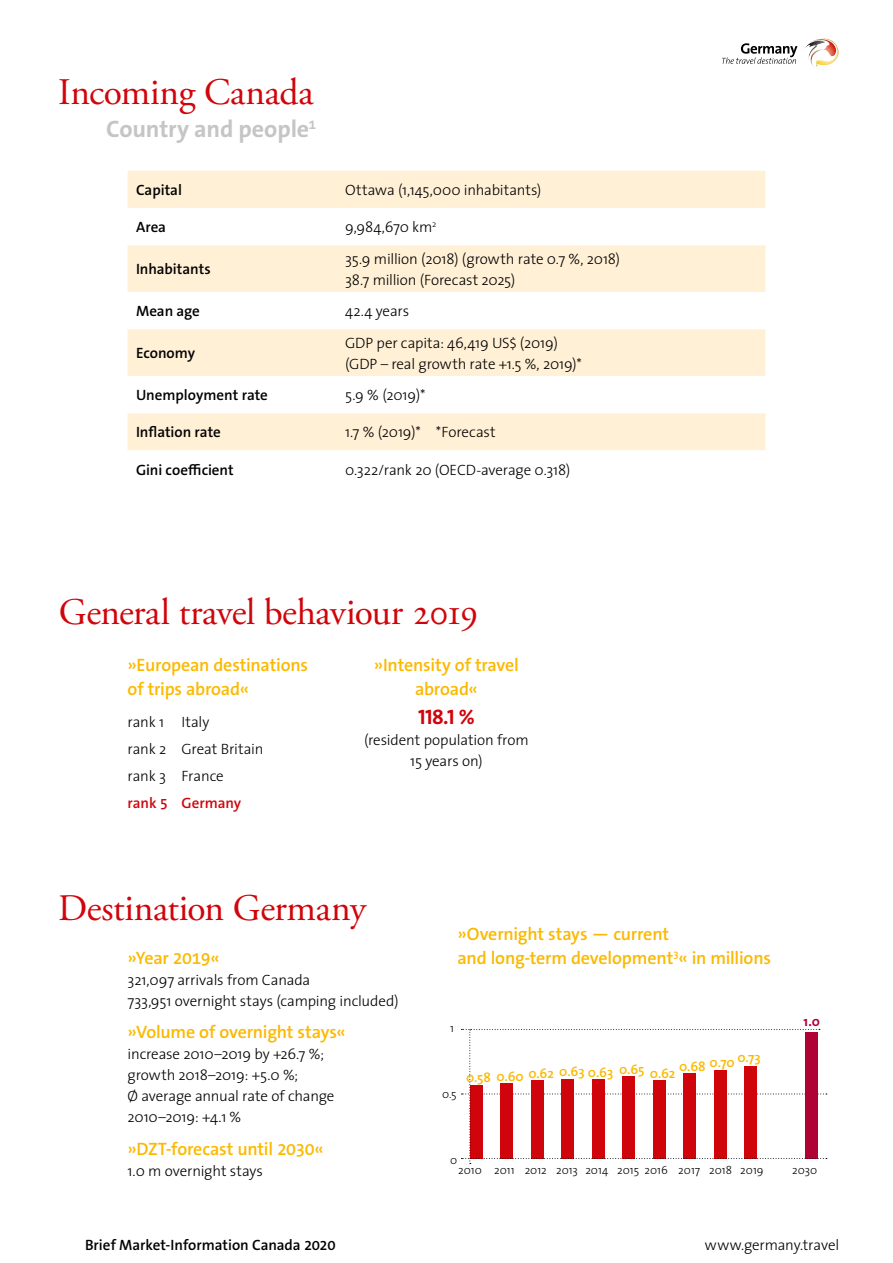
<style>
.page{position:relative;width:893px;height:1263px;background:#fff}
.page>*{position:absolute;margin:0;border:0;box-sizing:border-box;transform-origin:0 0}
.DZT_Diagramm__Balken{font:168.3px "Chartwell Bars Vertical";color:#d0050b}
.DZT_H1{font:37.5px "Adobe Garamond Pro";letter-spacing:-.01em;color:#d0050b}
.DZT_H2{font:24px "The Sans LP7 Bld";letter-spacing:-.005em;color:#c5c5c6}
.Auslandsreiseintensi{font:700 21px "The Sans Os F";color:#d0050b}
.DZT_H3{font:18px/24px "The Sans LP6 Se Bld";letter-spacing:-.01em;color:#fbb900}
.DZT_H3__zentriert{font:18px/24px "The Sans LP6 Se Bld";letter-spacing:-.01em;color:#fbb900;text-align:center}
.DZT_COPY{font:300 15px/21px "The Sans";letter-spacing:-.01em;color:#000}
.DZT_H3-2{font:300 15px/21px "The Sans";letter-spacing:-.01em;color:#000}
.DZT_Copy__fett{font:15px "The Sans LP6 Se Bld";letter-spacing:-.005em;color:#000}
.DZT_Copy__Reiseverha{font:300 15px "The Sans";letter-spacing:-.01em;color:#000}
.Auslandsreiseintensi-2{font:300 15px/21px "The Sans";letter-spacing:-.005em;color:#000;text-align:center}
.DZT_Copy__Reiseverha-2{font:15px "The Sans LP6 Se Bld";letter-spacing:-.01em;color:#d0050b}
.DZT_Diagramme__Zahle{font:600 13.5px "The Sans Os F";letter-spacing:-.005em;color:#fbb900}
.DZT_Diagramme__Zahl{font:700 13.5px "The Sans Os F";color:#af0333}
.DZT_Diagramm__Balken-2{font:300 11.55px "The Sans Os F";color:#000}
.s1{color:#e57b5c}
.s2{color:#af0333}
</style>
<div class="page">
<img style="left:804px;top:38px;width:34px;height:32px">
<svg style="left:722px;top:43px;width:75px;height:21px"></svg>
<div style="left:128px;top:171px;width:637px;height:37px;background:#fff0d6"></div>
<svg style="left:128px;top:245px;width:637px;height:205px;fill:#fff0d6"></svg>
<svg style="left:461px;top:1029px;width:366px;height:135px"></svg>
<p class="DZT_H1" style="left:58px;top:69px;width:257px">Incoming Canada</p>
<p class="DZT_H2" style="left:106px;top:113px;width:211px">Country and people<sup>1</sup></p>
<p class="DZT_Copy__fett" style="left:136px;top:180px;width:47px">Capital</p>
<p class="DZT_COPY" style="left:345px;top:179px;width:198px">Ottawa (1,145,000 inhabitants)</p>
<p class="DZT_Copy__fett" style="left:136px;top:217px;width:32px">Area</p>
<p class="DZT_COPY" style="left:345px;top:216px;width:93px">9,984,670 km<sup>2</sup></p>
<p class="DZT_Copy__fett" style="left:136px;top:259px;width:76px">Inhabitants</p>
<p class="DZT_COPY" style="left:345px;top:248px;width:276px">35.9 million (2018) (growth rate 0.7 %, 2018)<br>38.7 million (Forecast 2025)</p>
<p class="DZT_Copy__fett" style="left:136px;top:301px;width:65px">Mean age</p>
<p class="DZT_COPY" style="left:345px;top:300px;width:66px">42.4 years</p>
<p class="DZT_Copy__fett" style="left:136px;top:343px;width:61px">Economy</p>
<p class="DZT_COPY" style="left:345px;top:332px;width:238px">GDP per capita: 46,419 US$ (2019) (GDP – real growth rate +1.5 %, 2019)*</p>
<p class="DZT_Copy__fett" style="left:136px;top:385px;width:133px">Unemployment rate</p>
<p class="DZT_COPY" style="left:345px;top:384px;width:82px">5.9 % (2019)*</p>
<p class="DZT_Copy__fett" style="left:136px;top:423px;width:86px">Inflation rate</p>
<p class="DZT_COPY" style="left:345px;top:421px;width:152px">1.7 % (2019)* *Forecast</p>
<p class="DZT_Copy__fett" style="left:136px;top:460px;width:99px">Gini coefficient</p>
<p class="DZT_COPY" style="left:345px;top:458px;width:227px">0.322/rank 20 (OECD-average 0.318)</p>
<p class="DZT_H1" style="left:59px;top:589px;width:421px">General travel behaviour 2019</p>
<p class="DZT_H3" style="left:128px;top:653px;width:182px">»European destinations of trips abroad«</p>
<p class="DZT_Copy__Reiseverha" style="left:128px;top:709px;width:83px">rank 1 Italy</p>
<p class="DZT_Copy__Reiseverha" style="left:128px;top:736px;width:137px">rank 2 Great Britain</p>
<p class="DZT_Copy__Reiseverha" style="left:128px;top:763px;width:98px">rank 3 France</p>
<p class="DZT_Copy__Reiseverha-2" style="left:128px;top:793px;width:115px">rank 5 Germany</p>
<p class="DZT_H3__zentriert" style="left:374px;top:653px;width:147px">»Intensity of travel abroad«</p>
<p class="Auslandsreiseintensi" style="left:418px;top:703px;width:58px">118.1 %</p>
<p class="Auslandsreiseintensi-2" style="left:364px;top:729px;width:166px">(resident population from<br>15 years on)</p>
<p class="DZT_H1" style="left:58px;top:886px;width:309px">Destination Germany</p>
<p class="DZT_H3" style="left:128px;top:946px;width:94px">»Year 2019«</p>
<p class="DZT_H3-2" style="left:128px;top:969px;width:273px">321,097 arrivals from Canada<br>733,951 overnight stays (camping included)</p>
<p class="DZT_H3" style="left:128px;top:1020px;width:220px">»Volume of overnight stays«</p>
<p class="DZT_H3-2" style="left:128px;top:1043px;width:208px">increase 2010–2019 by +26.7 %; growth 2018–2019: +5.0 %;<br>Ø average annual rate of change<br>2010–2019: +4.1 %</p>
<p class="DZT_H3" style="left:128px;top:1137px;width:198px">»DZT-forecast until 2030«</p>
<p class="DZT_H3-2" style="left:128px;top:1160px;width:137px">1.0 m overnight stays</p>
<p class="DZT_H3" style="left:457px;top:922px;width:315px">»Overnight stays — current<br>and long-term development<sup>3</sup>« in millions</p>
<p class="DZT_Diagramme__Zahl" style="left:803px;top:1013px;width:18px">1.0</p>
<p class="DZT_Diagramm__Balken-2" style="left:450px;top:1020px;width:5px">1</p>
<p class="DZT_Diagramm__Balken" style="left:461px;top:997px;width:367px">58+60+62+63+63+65+62+68+70+73<span class="s1">+0+</span><span class="s2">100</span></p>
<p class="DZT_Diagramme__Zahle" style="left:737px;top:1048px;width:25px">0.73</p>
<p class="DZT_Diagramme__Zahle" style="left:679px;top:1058px;width:28px">0.68</p>
<p class="DZT_Diagramme__Zahle" style="left:709px;top:1053px;width:27px">0.70</p>
<p class="DZT_Diagramme__Zahle" style="left:466px;top:1068px;width:59px">0.58 0.60</p>
<p class="DZT_Diagramme__Zahle" style="left:528px;top:1065px;width:27px">0.62</p>
<p class="DZT_Diagramme__Zahle" style="left:559px;top:1063px;width:55px">0.63 0.63</p>
<p class="DZT_Diagramme__Zahle" style="left:619px;top:1061px;width:27px">0.65</p>
<p class="DZT_Diagramme__Zahle" style="left:650px;top:1064px;width:27px">0.62</p>
<p class="DZT_Diagramm__Balken-2" style="left:442px;top:1086px;width:16px">0.5</p>
<p class="DZT_Diagramm__Balken-2" style="left:450px;top:1152px;width:9px">0</p>
<p class="DZT_Diagramm__Balken-2" style="left:458px;top:1162px;width:307px">2010 2011 2012 2013 2014 2015 2016 2017 2018 2019</p>
<p class="DZT_Diagramm__Balken-2" style="left:792px;top:1162px;width:27px">2030</p>
<p class="DZT_Copy__fett" style="left:85px;top:1235px;width:252px">Brief Market-Information Canada 2020</p>
<p class="DZT_H3-2" style="left:705px;top:1234px;width:136px">www.germany.travel</p>
</div>
